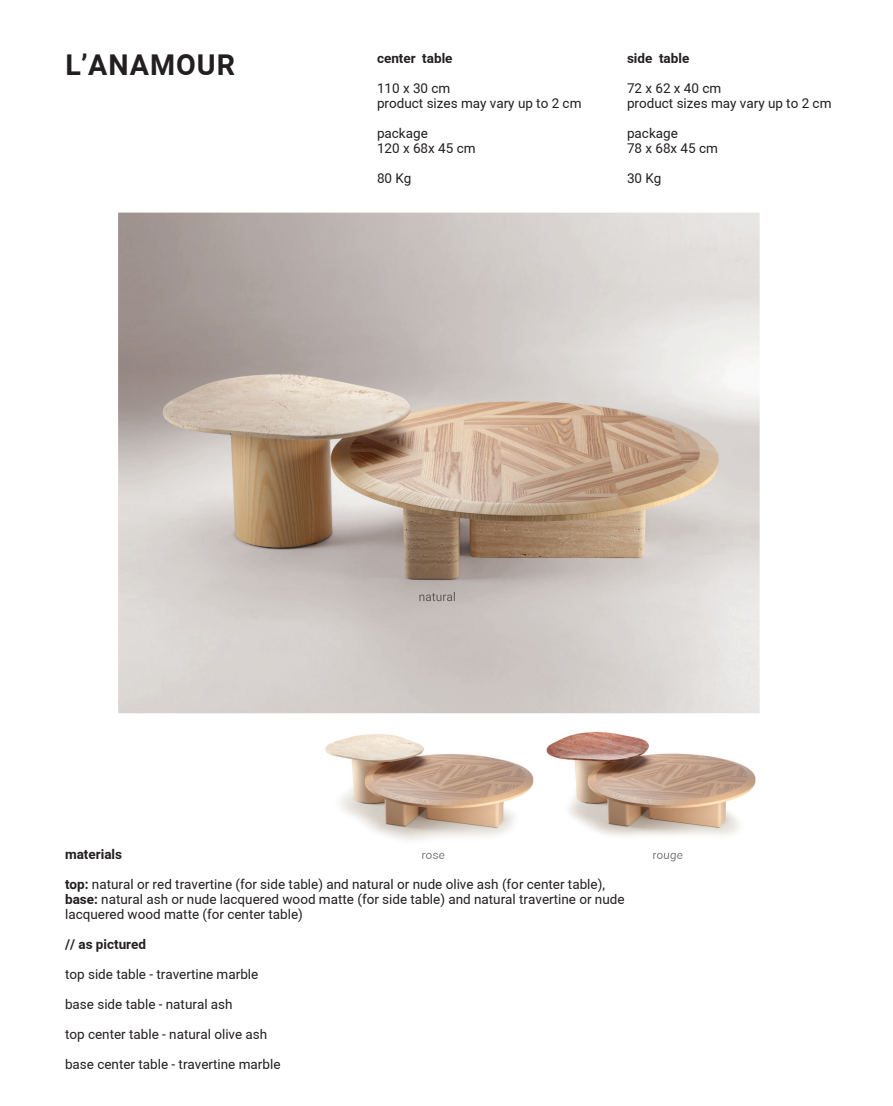
<style>
.page{position:relative;width:893px;height:1106px;background:#fff}
.page>*{position:absolute;margin:0;border:0;box-sizing:border-box;transform-origin:0 0}
.t1{font:700 28.65px "Araboto";letter-spacing:.035em;color:#231f20}
.t2{font:13.5px/15px "Araboto";color:#231f20}
.t3{font:700 13.5px "Araboto";color:#231f20}
.t4{font:12px "Araboto";color:#7e8083}
.s1{font-weight:700}
</style>
<div class="page">
<img style="left:543px;top:713px;width:213px;height:123px">
<img style="left:311px;top:713px;width:232px;height:143px">
<img style="left:118px;top:213px;width:642px;height:500px">
<img style="left:419px;top:592px;width:36px;height:9px">
<img style="left:653px;top:852px;width:30px;height:4px">
<img style="left:422px;top:852px;width:22px;height:4px">
<h1 class="t1" style="left:65px;top:45px;width:171px">L’ANAMOUR</h1>
<p class="t3" style="left:377px;top:49px;width:77px">center table</p>
<p class="t2" style="left:377px;top:81px;width:206px">110 x 30 cm<br>product sizes may vary up to 2 cm</p>
<p class="t2" style="left:377px;top:126px;width:100px">package<br>120 x 68x 45 cm</p>
<p class="t2" style="left:377px;top:171px;width:36px">80 Kg</p>
<p class="t3" style="left:627px;top:49px;width:64px">side table</p>
<p class="t2" style="left:627px;top:81px;width:206px">72 x 62 x 40 cm<br>product sizes may vary up to 2 cm</p>
<p class="t2" style="left:627px;top:126px;width:92px">package<br>78 x 68x 45 cm</p>
<p class="t2" style="left:627px;top:171px;width:36px">30 Kg</p>
<p class="t3" style="left:65px;top:845px;width:59px">materials</p>
<p class="t2" style="left:65px;top:877px;width:561px"><span class="s1">top:</span> natural or red travertine (for side table) and natural or nude olive ash (for center table), <span class="s1">base:</span> natural ash or nude lacquered wood matte (for side table) and natural travertine or nude lacquered wood matte (for center table)</p>
<p class="t3" style="left:65px;top:935px;width:83px">// as pictured</p>
<p class="t2" style="left:65px;top:967px;width:195px">top side table - travertine marble</p>
<p class="t2" style="left:65px;top:997px;width:169px">base side table - natural ash</p>
<p class="t2" style="left:65px;top:1027px;width:204px">top center table - natural olive ash</p>
<p class="t2" style="left:65px;top:1057px;width:217px">base center table - travertine marble</p>
<p class="t4" style="left:421px;top:846px;width:25px">rose</p>
<p class="t4" style="left:652px;top:846px;width:32px">rouge</p>
</div>
